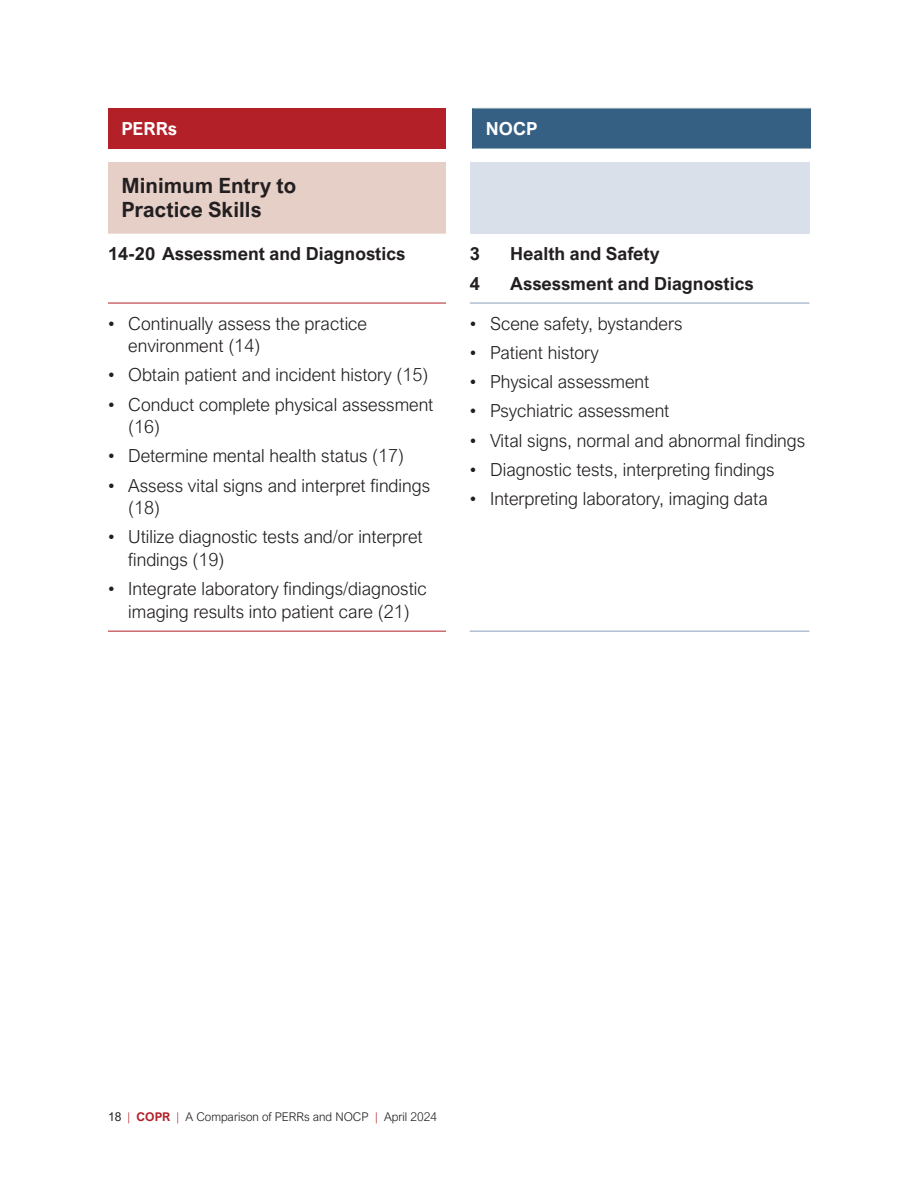
<style>
.page{position:relative;width:918px;height:1188px;background:#fff}
.page>*{position:absolute;margin:0;border:0;box-sizing:border-box;transform-origin:0 0}
.t1{font:700 21px/24px "Arial Nova";color:#231f20}
.t2{font:300 18px/22.5px "Arial Nova";color:#231f20}
.t3{font:700 18px "Arial Nova";color:#231f20}
.t4{font:700 18px "Arial Nova";color:#fff}
.t5{font:300 12px "Arial Nova";color:#231f20}
.s1{font-weight:400}
.s2{color:#b32028}
.s3{font-weight:700;color:#b32028}
</style>
<div class="page">
<div style="left:108px;top:162px;width:338px;height:72px;background:#e5cfc7"></div>
<div style="left:470px;top:162px;width:339px;height:72px;background:#dae0ea"></div>
<svg style="left:108px;top:302px;width:362px;height:329px"></svg>
<hr style="left:108px;top:631px;width:338px;height:1px;background:#b32028">
<hr style="left:470px;top:303px;width:339px;height:1px;background:#8b9fba">
<hr style="left:470px;top:631px;width:339px;height:1px;background:#8b9fba">
<hr style="left:108px;top:303px;width:338px;height:1px;background:#b32028">
<div style="left:108px;top:108px;width:338px;height:40px;background:#b32028"></div>
<div style="left:473px;top:108px;width:338px;height:40px;background:#366083"></div>
<hr style="left:473px;top:108px;width:338px;height:1px;background:#91adb5">
<hr style="left:473px;top:148px;width:338px;height:1px;background:#91adb5">
<p class="t4" style="left:122px;top:121px;width:57px">PERRs</p>
<p class="t4" style="left:486px;top:121px;width:53px">NOCP</p>
<p class="t1" style="left:122px;top:176px;width:176px">Minimum Entry to<br>Practice Skills</p>
<p class="t3" style="left:108px;top:247px;width:299px">14-20 Assessment and Diagnostics</p>
<p class="t3" style="left:470px;top:247px;width:12px">3</p>
<p class="t3" style="left:510px;top:247px;width:151px">Health and Safety</p>
<p class="t3" style="left:470px;top:276px;width:12px">4</p>
<p class="t3" style="left:510px;top:276px;width:245px">Assessment and Diagnostics</p>
<p class="t2" style="left:128px;top:314px;width:240px;text-indent:-20px">• Continually assess the practice environment (14)</p>
<p class="t2" style="left:108px;top:365px;width:322px">• Obtain patient and incident history (15)</p>
<p class="t2" style="left:128px;top:395px;width:307px;text-indent:-20px">• Conduct complete physical assessment (16)</p>
<p class="t2" style="left:108px;top:446px;width:298px">• Determine mental health status (17)</p>
<p class="t2" style="left:128px;top:474px;width:303px;text-indent:-20px">• Assess vital signs and interpret findings (18)</p>
<p class="t2" style="left:128px;top:527px;width:296px;text-indent:-20px">• Utilize diagnostic tests and/or interpret findings (19)</p>
<p class="t2" style="left:108px;top:578px;width:320px;text-align:center">• Integrate laboratory findings/diagnostic imaging results into patient care (21)</p>
<p class="t2" style="left:470px;top:314px;width:214px">• Scene safety, bystanders</p>
<p class="t2" style="left:470px;top:343px;width:130px">• Patient history</p>
<p class="t2" style="left:470px;top:372px;width:181px">• Physical assessment</p>
<p class="t2" style="left:470px;top:401px;width:201px">• Psychiatric assessment</p>
<p class="t2" style="left:470px;top:429px;width:337px">• Vital signs, normal and abnormal findings</p>
<p class="t2" style="left:470px;top:458px;width:306px">• Diagnostic tests, interpreting findings</p>
<p class="t2" style="left:470px;top:489px;width:300px">• Interpreting laboratory, imaging data</p>
<p class="t5" style="left:108px;top:1112px;width:331px"><span class="s1">18</span> <span class="s2">|</span> <span class="s3">COPR</span> <span class="s2">|</span> A Comparison of PERRs and NOCP <span class="s2">|</span> April 2024</p>
</div>
